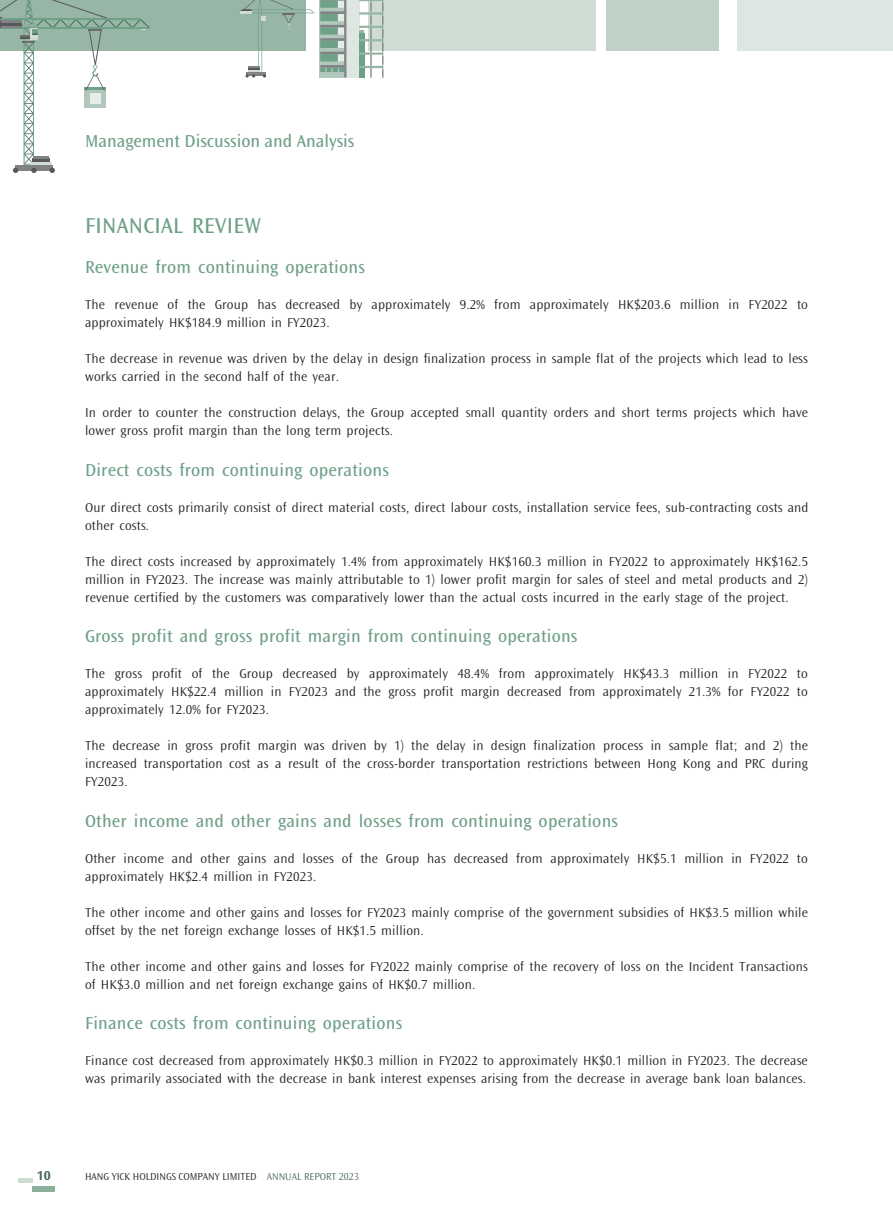
<style>
.page{position:relative;width:893px;height:1212px;background:#fff}
.page>*{position:absolute;margin:0;border:0;box-sizing:border-box;transform-origin:0 0}
._03_H1{font:22.5px "Ocean Sans Std";letter-spacing:.01em;color:#6fa088}
._04___H2{font:18px "Ocean Sans Std";letter-spacing:.01em;color:#6fa088}
._01_Body_Text{font:300 13.5px/18px "Ocean Sans Std";letter-spacing:.01em;color:#231f20}
.t1{font:700 13.5px "Ocean Sans Std";color:#476c5a}
.t2{font:300 10.5px "Ocean Sans Std";color:#231f20}
.s1{color:#476c5a}
</style>
<div class="page">
<div style="left:737px;top:0;width:156px;height:51px;background:#dde6e0"></div>
<div style="left:0;top:0;width:305px;height:51px;background:#97b6a5"></div>
<div style="left:369px;top:0;width:227px;height:51px;background:#cedcd4"></div>
<div style="left:606px;top:0;width:113px;height:51px;background:#c0d1c7"></div>
<div style="left:344px;top:0;width:15px;height:78px;background:#dde6e0"></div>
<svg style="left:359px;top:0;width:24px;height:78px"></svg>
<svg style="left:240px;top:0;width:106px;height:78px"></svg>
<svg style="left:0;top:0;width:150px;height:173px"></svg>
<div style="left:33px;top:1186px;width:22px;height:6px;background:#8aaf9a"></div>
<hr style="left:18px;top:1178px;width:15px;height:4px;background:#cedcd4">
<h2 class="_04___H2" style="left:85px;top:131px;width:271px">Management Discussion and Analysis</h2>
<p class="_03_H1" style="left:85px;top:213px;width:178px">FINANCIAL REVIEW</p>
<p class="_04___H2" style="left:85px;top:257px;width:281px">Revenue from continuing operations</p>
<p class="_01_Body_Text" style="left:85px;top:296px;width:724px">The revenue of the Group has decreased by approximately 9.2% from approximately HK$203.6 million in FY2022 to approximately HK$184.9 million in FY2023.</p>
<p class="_01_Body_Text" style="left:85px;top:350px;width:724px">The decrease in revenue was driven by the delay in design finalization process in sample flat of the projects which lead to less works carried in the second half of the year.</p>
<p class="_01_Body_Text" style="left:85px;top:404px;width:724px">In order to counter the construction delays, the Group accepted small quantity orders and short terms projects which have lower gross profit margin than the long term projects.</p>
<p class="_04___H2" style="left:85px;top:460px;width:305px">Direct costs from continuing operations</p>
<p class="_01_Body_Text" style="left:85px;top:498px;width:725px">Our direct costs primarily consist of direct material costs, direct labour costs, installation service fees, sub-contracting costs and other costs.</p>
<p class="_01_Body_Text" style="left:85px;top:552px;width:724px;text-align:justify">The direct costs increased by approximately 1.4% from approximately HK$160.3 million in FY2022 to approximately HK$162.5 million in FY2023. The increase was mainly attributable to 1) lower profit margin for sales of steel and metal products and 2) revenue certified by the customers was comparatively lower than the actual costs incurred in the early stage of the project.</p>
<p class="_04___H2" style="left:85px;top:626px;width:494px">Gross profit and gross profit margin from continuing operations</p>
<p class="_01_Body_Text" style="left:85px;top:665px;width:724px;text-align:justify">The gross profit of the Group decreased by approximately 48.4% from approximately HK$43.3 million in FY2022 to approximately HK$22.4 million in FY2023 and the gross profit margin decreased from approximately 21.3% for FY2022 to approximately 12.0% for FY2023.</p>
<p class="_01_Body_Text" style="left:85px;top:737px;width:724px;text-align:justify">The decrease in gross profit margin was driven by 1) the delay in design finalization process in sample flat; and 2) the increased transportation cost as a result of the cross-border transportation restrictions between Hong Kong and PRC during FY2023.</p>
<p class="_04___H2" style="left:85px;top:811px;width:534px">Other income and other gains and losses from continuing operations</p>
<p class="_01_Body_Text" style="left:85px;top:849px;width:724px">Other income and other gains and losses of the Group has decreased from approximately HK$5.1 million in FY2022 to approximately HK$2.4 million in FY2023.</p>
<p class="_01_Body_Text" style="left:85px;top:903px;width:724px">The other income and other gains and losses for FY2023 mainly comprise of the government subsidies of HK$3.5 million while offset by the net foreign exchange losses of HK$1.5 million.</p>
<p class="_01_Body_Text" style="left:85px;top:957px;width:724px">The other income and other gains and losses for FY2022 mainly comprise of the recovery of loss on the Incident Transactions of HK$3.0 million and net foreign exchange gains of HK$0.7 million.</p>
<p class="_04___H2" style="left:85px;top:1013px;width:319px">Finance costs from continuing operations</p>
<p class="_01_Body_Text" style="left:85px;top:1052px;width:724px">Finance cost decreased from approximately HK$0.3 million in FY2022 to approximately HK$0.1 million in FY2023. The decrease was primarily associated with the decrease in bank interest expenses arising from the decrease in average bank loan balances.</p>
<p class="t1" style="left:37px;top:1168px;width:16px">10</p>
<p class="t2" style="left:85px;top:1171px;width:275px">HANG YICK HOLDINGS COMPANY LIMITED <span class="s1">ANNUAL REPORT 2023</span></p>
</div>
